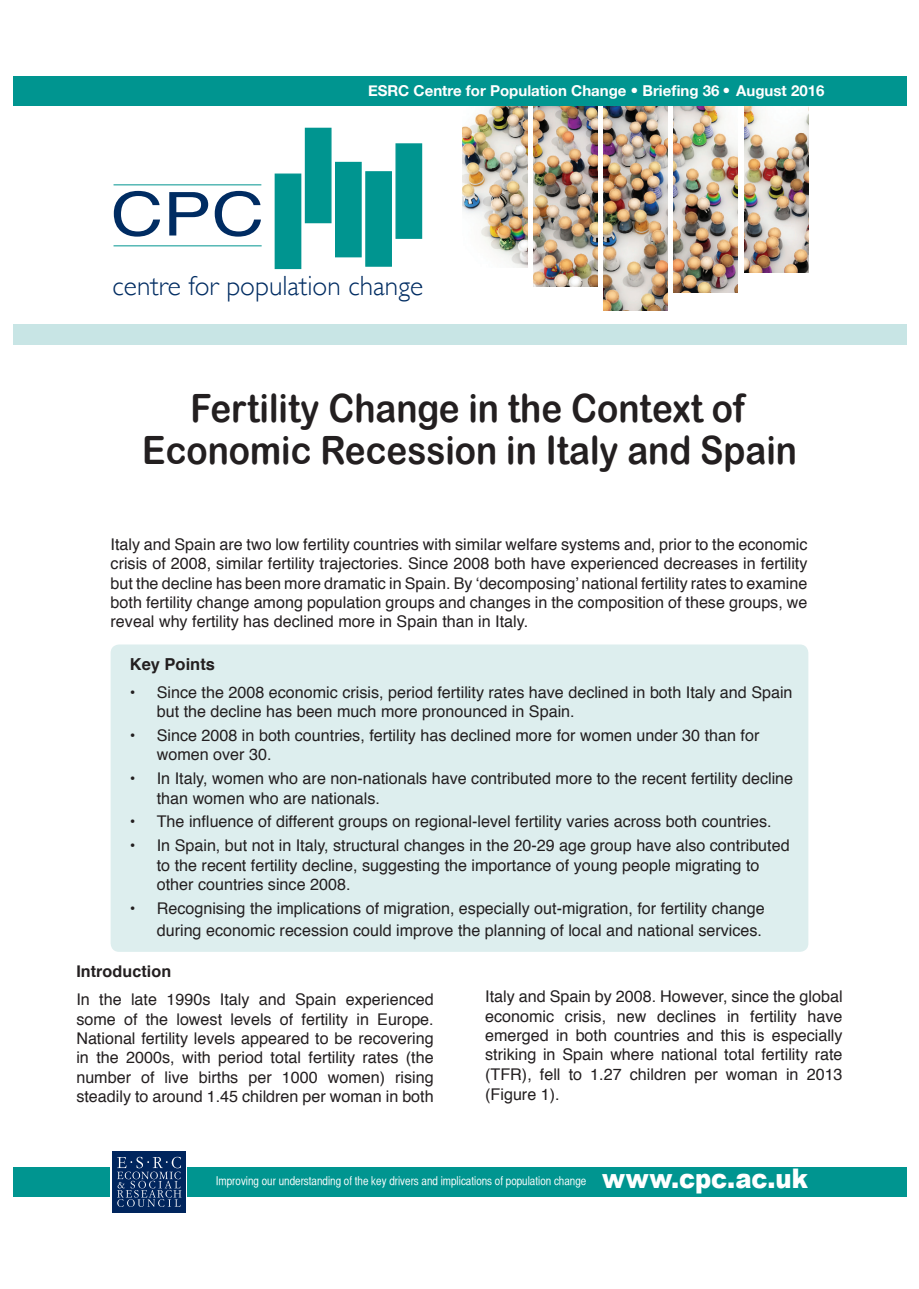
<style>
.page{position:relative;width:919px;height:1289px;background:#fff}
.page>*{position:absolute;margin:0;border:0;box-sizing:border-box;transform-origin:0 0}
.t1{font:60.45px "Helvetica";color:#002c62;scale:1.2 1}
.t2{font:39px/42px "Arial Rounded MT Bold";color:#231f20;text-align:center;scale:.9 1}
.t3{font:300 27.75px "Gill Sans";color:#002c62}
.t4{font:900 27px "Arial";letter-spacing:-.005em;color:#fff;scale:.9 1}
.t5{font:700 16.5px "Helvetica";color:#231f20}
.t6{font:16.2px/19.5px "Helvetica";color:#231f20}
.t7{font:700 16.2px "Helvetica";color:#231f20}
.t8{font:700 15px "Helvetica Neue";color:#fff}
.t9{font:12px "Helvetica CY Plain";color:#fff}
</style>
<div class="page">
<img style="left:463px;top:106px;width:64px;height:161px">
<img style="left:533px;top:106px;width:64px;height:180px">
<img style="left:603px;top:106px;width:64px;height:204px">
<img style="left:673px;top:106px;width:64px;height:186px">
<img style="left:744px;top:106px;width:64px;height:167px">
<div style="left:111px;top:644px;width:697px;height:307px;background:#dee;border-radius:9px"></div>
<div style="left:13px;top:1166px;width:893px;height:30px;background:#009590"></div>
<div style="left:111px;top:1149px;width:76px;height:64px;background:#fff"></div>
<div style="left:112px;top:1151px;width:74px;height:61px;background:#00255d"></div>
<svg style="left:117px;top:1156px;width:64px;height:50px"></svg>
<div style="left:274px;top:173px;width:27px;height:96px;background:#009590;border:1px solid #009590"></div>
<hr style="left:113px;top:245px;width:148px;height:1px;background:#009590">
<hr style="left:113px;top:184px;width:148px;height:1px;background:#009590">
<div style="left:305px;top:128px;width:26px;height:95px;background:#009590"></div>
<div style="left:335px;top:162px;width:26px;height:95px;background:#009590"></div>
<div style="left:365px;top:171px;width:27px;height:96px;background:#009590;border:1px solid #009590"></div>
<div style="left:395px;top:143px;width:27px;height:96px;background:#009590;border:1px solid #009590"></div>
<div style="left:13px;top:77px;width:893px;height:29px;background:#009590"></div>
<div style="left:13px;top:324px;width:893px;height:21px;background:#c8e5e5"></div>
<p class="t8" style="left:368px;top:79px;width:458px">ESRC Centre for Population Change ● Briefing 36 ● August 2016</p>
<p class="t1" style="left:111px;top:168px;width:129px">CPC</p>
<p class="t3" style="left:113px;top:264px;width:312px">centre for population change</p>
<p class="t2" style="left:142px;top:386px;width:729px">Fertility Change in the Context of<br>Economic Recession in Italy and Spain</p>
<p class="t6" style="left:111px;top:535px;width:698px;text-align:justify">Italy and Spain are two low fertility countries with similar welfare systems and, prior to the economic crisis of 2008, similar fertility trajectories. Since 2008 both have experienced decreases in fertility but the decline has been more dramatic in Spain. By ‘decomposing’ national fertility rates to examine both fertility change among population groups and changes in the composition of these groups, we reveal why fertility has declined more in Spain than in Italy.</p>
<p class="t5" style="left:130px;top:650px;width:87px">Key Points</p>
<p class="t6" style="left:157px;top:682px;width:637px;text-indent:-27px">• Since the 2008 economic crisis, period fertility rates have declined in both Italy and Spain but the decline has been much more pronounced in Spain.</p>
<p class="t6" style="left:157px;top:726px;width:604px;text-indent:-27px">• Since 2008 in both countries, fertility has declined more for women under 30 than for women over 30.</p>
<p class="t6" style="left:157px;top:769px;width:638px;text-indent:-27px">• In Italy, women who are non-nationals have contributed more to the recent fertility decline than women who are nationals.</p>
<p class="t6" style="left:130px;top:812px;width:643px">• The influence of different groups on regional-level fertility varies across both countries.</p>
<p class="t6" style="left:157px;top:836px;width:634px;text-indent:-27px">• In Spain, but not in Italy, structural changes in the 20-29 age group have also contributed to the recent fertility decline, suggesting the importance of young people migrating to other countries since 2008.</p>
<p class="t6" style="left:130px;top:898px;width:636px;line-height:21.6px;text-align:right">• Recognising the implications of migration, especially out-migration, for fertility change during economic recession could improve the planning of local and national services.</p>
<p class="t7" style="left:76px;top:958px;width:96px">Introduction</p>
<p class="t6" style="left:76px;top:990px;width:359px;text-align:justify">In the late 1990s Italy and Spain experienced some of the lowest levels of fertility in Europe.<br>National fertility levels appeared to be recovering in the 2000s, with period total fertility rates (the number of live births per 1000 women) rising steadily to around 1.45 children per woman in both</p>
<p class="t6" style="left:485px;top:987px;width:359px;text-align:justify">Italy and Spain by 2008. However, since the global economic crisis, new declines in fertility have emerged in both countries and this is especially striking in Spain where national total fertility rate (TFR), fell to 1.27 children per woman in 2013 (Figure 1).</p>
<p class="t9" style="left:216px;top:1173px;width:372px">Improving our understanding of the key drivers and implications of population change</p>
<p class="t4" style="left:602px;top:1158px;width:230px">www.cpc.ac.uk</p>
</div>
